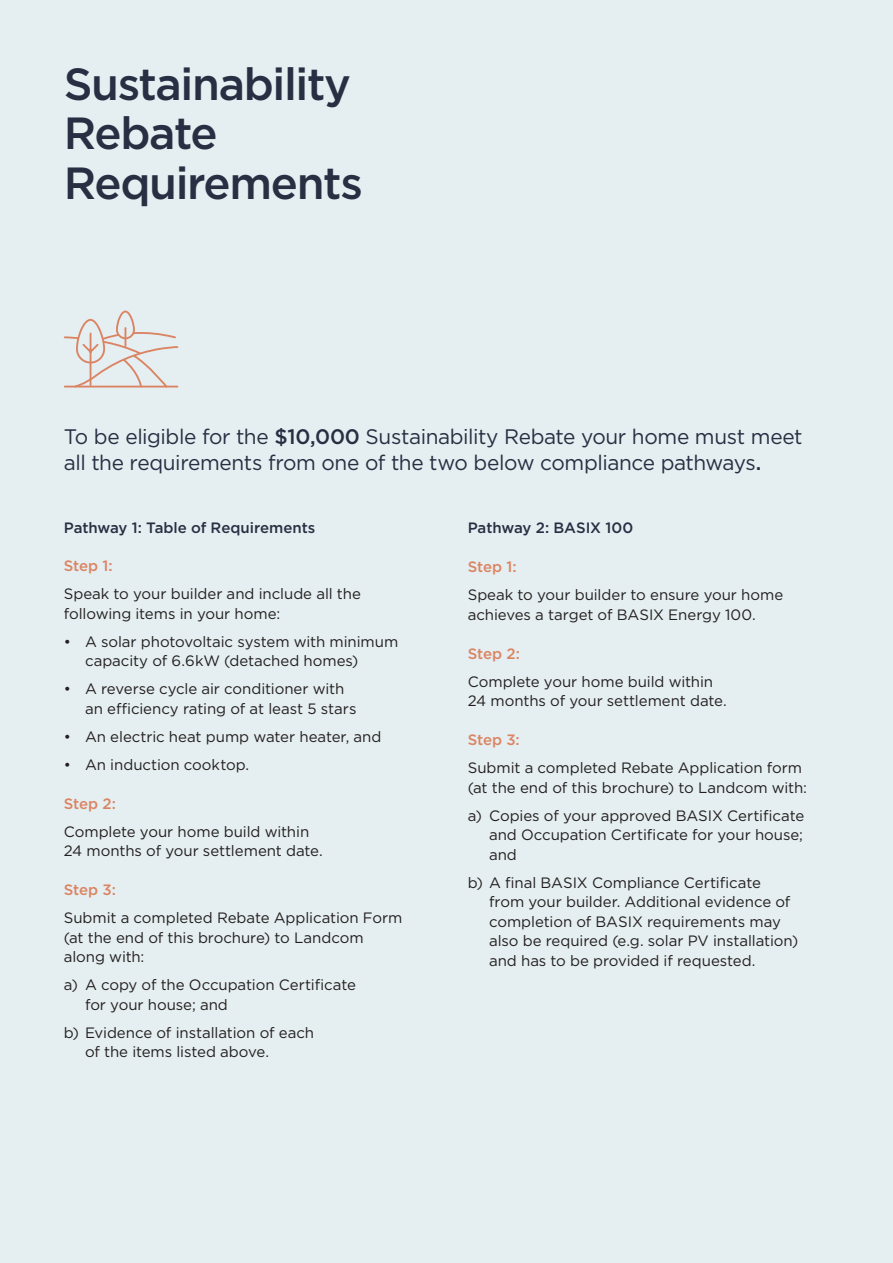
<style>
.page{position:relative;width:893px;height:1263px;background:#e5eef0}
.page>*{position:absolute;margin:0;border:0;box-sizing:border-box;transform-origin:0 0}
.t1{font:500 45px/49.5px "Gotham";letter-spacing:-.03em;color:#272f43}
.t2{font:21px/25.5px "Gotham";letter-spacing:-.02em;color:#272f43}
.t3{font:15px/19.5px "Gotham";letter-spacing:-.005em;color:#231f20}
.t4{font:500 15px "Gotham";letter-spacing:-.005em;color:#272f43}
.t5{font:500 15px "Gotham";letter-spacing:-.01em;color:#db8463}
.s1{font-weight:500}
</style>
<div class="page">
<div style="left:76px;top:319px;width:29px;height:44px;border:2px solid #db8463;border-radius:14px"></div>
<svg style="left:117px;top:311px;width:17px;height:27px"></svg>
<div style="left:116px;top:311px;width:19px;height:28px;border:2px solid #db8463;border-radius:9px"></div>
<svg style="left:63px;top:323px;width:116px;height:65px"></svg>
<p class="t1" style="left:64px;top:59px;width:301px">Sustainability<br>Rebate<br>Requirements</p>
<p class="t2" style="left:64px;top:423px;width:740px">To be eligible for the <span class="s1">$10,000</span> Sustainability Rebate your home must meet all the requirements from one of the two below compliance pathways<span class="s1">.</span></p>
<p class="t4" style="left:64px;top:518px;width:253px">Pathway 1: Table of Requirements</p>
<p class="t5" style="left:64px;top:556px;width:50px">Step 1:</p>
<p class="t3" style="left:64px;top:584px;width:299px">Speak to your builder and include all the following items in your home:</p>
<p class="t3" style="left:85px;top:631px;width:315px;text-indent:-21px">• A solar photovoltaic system with minimum capacity of 6.6kW (detached homes)</p>
<p class="t3" style="left:85px;top:679px;width:273px;text-indent:-21px">• A reverse cycle air conditioner with an efficiency rating of at least 5 stars</p>
<p class="t3" style="left:64px;top:726px;width:319px">• An electric heat pump water heater, and</p>
<p class="t3" style="left:64px;top:754px;width:187px">• An induction cooktop.</p>
<p class="t5" style="left:64px;top:794px;width:54px">Step 2:</p>
<p class="t3" style="left:64px;top:821px;width:261px">Complete your home build within<br>24 months of your settlement date.</p>
<p class="t5" style="left:64px;top:880px;width:54px">Step 3:</p>
<p class="t3" style="left:64px;top:908px;width:340px">Submit a completed Rebate Application Form (at the end of this brochure) to Landcom along with:</p>
<p class="t3" style="left:85px;top:975px;width:272px;text-indent:-21px">a) A copy of the Occupation Certificate for your house; and</p>
<p class="t3" style="left:85px;top:1022px;width:231px;text-indent:-21px">b) Evidence of installation of each of the items listed above.</p>
<p class="t4" style="left:468px;top:518px;width:167px">Pathway 2: BASIX 100</p>
<p class="t5" style="left:468px;top:557px;width:50px">Step 1:</p>
<p class="t3" style="left:468px;top:585px;width:317px">Speak to your builder to ensure your home achieves a target of BASIX Energy 100.</p>
<p class="t5" style="left:468px;top:643px;width:54px">Step 2:</p>
<p class="t3" style="left:468px;top:671px;width:261px">Complete your home build within<br>24 months of your settlement date.</p>
<p class="t5" style="left:468px;top:730px;width:54px">Step 3:</p>
<p class="t3" style="left:468px;top:758px;width:341px">Submit a completed Rebate Application form (at the end of this brochure) to Landcom with:</p>
<p class="t3" style="left:489px;top:805px;width:317px;text-align:justify;text-indent:-21px">a) Copies of your approved BASIX Certificate and Occupation Certificate for your house; and</p>
<p class="t3" style="left:489px;top:872px;width:311px;text-indent:-21px">b) A final BASIX Compliance Certificate from your builder. Additional evidence of completion of BASIX requirements may also be required (e.g. solar PV installation) and has to be provided if requested.</p>
</div>
